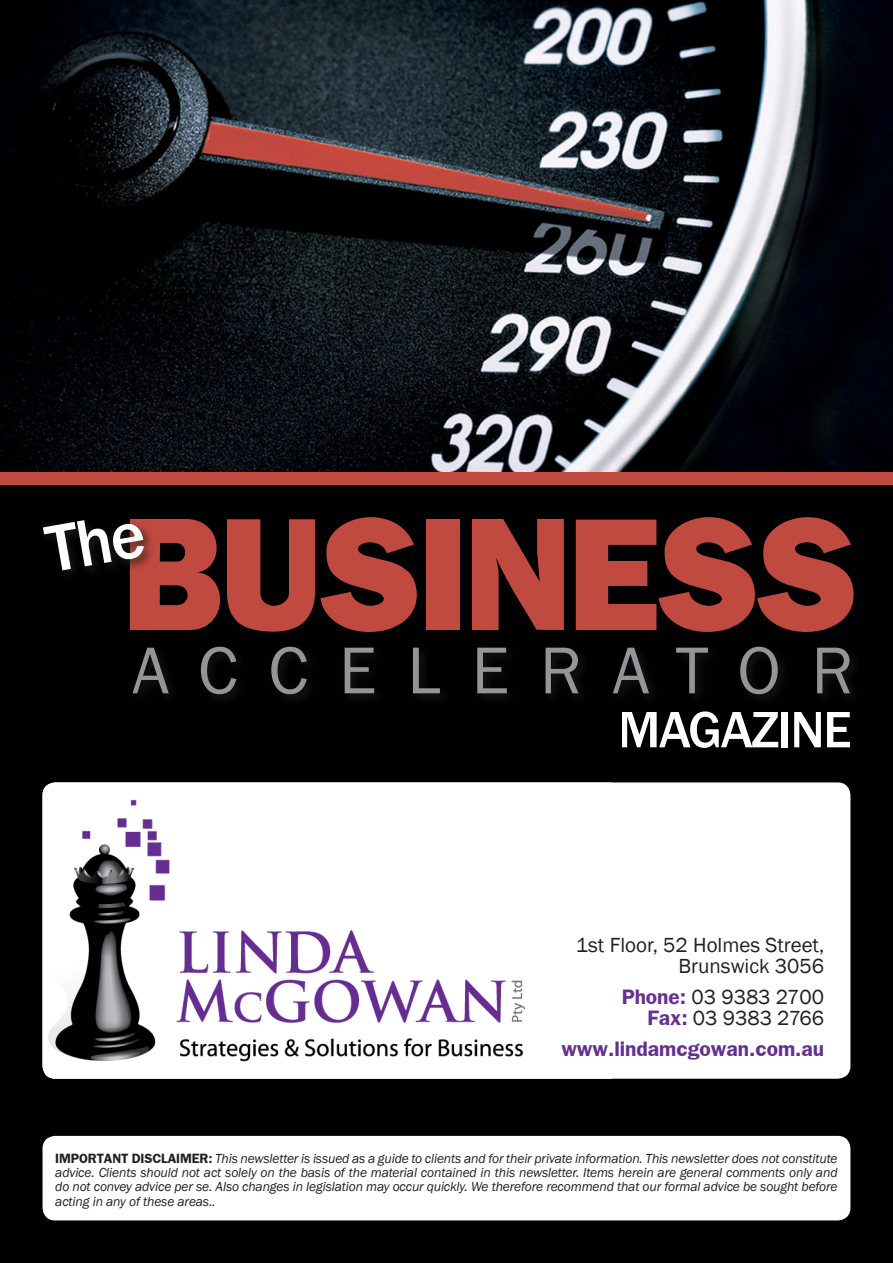
<style>
.page{position:relative;width:893px;height:1263px;background:#010101}
.page>*{position:absolute;margin:0;border:0;box-sizing:border-box;transform-origin:0 0}
.t1{font:161.4px "Frankfurt Gothic Heavy Plain";letter-spacing:-.03em;color:#c04940}
.t2{font:68.55px "Franklin Gothic";letter-spacing:.45em;color:#939598}
.t3{font:500 52.95px "Franklin Gothic";letter-spacing:-.03em;color:#fff}
.t4{font:21px/21.8px "Franklin Gothic";color:#231f20;text-align:right}
.t5{font:700 21px "Frankfurt Gothic";color:#653091}
.t6{font:italic 13.5px/14.2px "Franklin Gothic";letter-spacing:-.01em;color:#231f20;text-align:justify}
.s1{font-family:"Frankfurt Gothic";font-weight:700;color:#653091}
.s2{font-family:"Frankfurt Gothic";font-weight:700;font-style:normal}
</style>
<div class="page">
<img style="left:0;top:0;width:893px;height:472px">
<div style="left:0;top:472px;width:893px;height:13px;background:#c04940"></div>
<div style="left:43px;top:1136px;width:807px;height:84px;background:#fff;border-radius:13px"></div>
<div style="left:43px;top:782px;width:807px;height:297px;background:#fff;border-radius:13px"></div>
<img style="left:43px;top:782px;width:569px;height:297px">
<div style="left:130px;top:642px;width:731px;height:65px;background:#231f20;opacity:.75"></div>
<svg style="left:49px;top:526px;width:97px;height:46px"></svg>
<p class="t1" style="left:121px;top:479px;width:739px">BUSINESS</p>
<p class="t2" style="left:132px;top:628px;width:723px">ACCELERATOR</p>
<p class="t3" style="left:618px;top:697px;width:235px">MAGAZINE</p>
<p class="t4" style="left:576px;top:934px;width:250px">1st Floor, 52 Holmes Street,<br>Brunswick 3056</p>
<p class="t4" style="left:622px;top:986px;width:204px"><span class="s1">Phone:</span> 03 9383 2700<br><span class="s1">Fax:</span> 03 9383 2766</p>
<p class="t5" style="left:561px;top:1036px;width:264px">www.lindamcgowan.com.au</p>
<p class="t6" style="left:55px;top:1151px;width:784px"><span class="s2">IMPORTANT DISCLAIMER:</span> This newsletter is issued as a guide to clients and for their private information. This newsletter does not constitute advice. Clients should not act solely on the basis of the material contained in this newsletter. Items herein are general comments only and do not convey advice per se. Also changes in legislation may occur quickly. We therefore recommend that our formal advice be sought before acting in any of these areas..</p>
</div>
